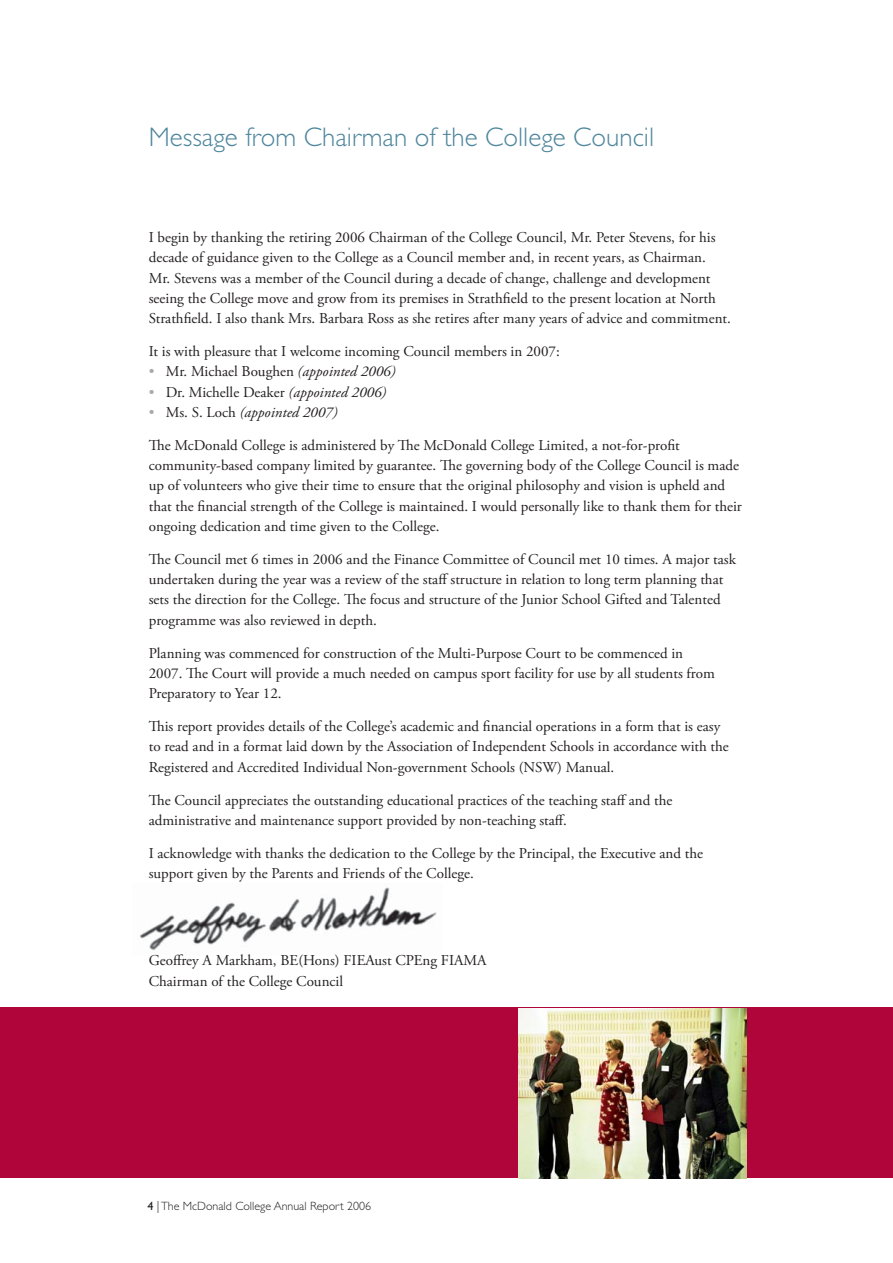
<style>
.page{position:relative;width:893px;height:1263px;background:#fff}
.page>*{position:absolute;margin:0;border:0;box-sizing:border-box;transform-origin:0 0}
.t1{font:300 27px "Gill Sans";color:#4e869d}
.t2{font:15px/20.2px "Adobe Garamond Pro";color:#231f20}
.t3{font:italic 15px "Adobe Garamond Pro";color:#231f20}
.t4{font:300 12px "Gill Sans";color:#231f20}
.s1{color:#a7a9ac}
.s2{font-style:italic}
.s3{font-style:normal;color:#a7a9ac}
.s4{font-style:normal}
.s5{font-weight:400}
</style>
<div class="page">
<div style="left:0;top:1008px;width:892px;height:170px;background:#b0053a"></div>
<img style="left:140px;top:887px;width:297px;height:64px">
<img style="left:519px;top:1008px;width:227px;height:170px">
<h1 class="t1" style="left:149px;top:128px;width:507px">Message from Chairman of the College Council</h1>
<p class="t2" style="left:149px;top:229px;width:583px">I begin by thanking the retiring 2006 Chairman of the College Council, Mr. Peter Stevens, for his decade of guidance given to the College as a Council member and, in recent years, as Chairman.<br>Mr. Stevens was a member of the Council during a decade of change, challenge and development seeing the College move and grow from its premises in Strathfield to the present location at North Strathfield. I also thank Mrs. Barbara Ross as she retires after many years of advice and commitment.</p>
<p class="t2" style="left:149px;top:343px;width:412px">It is with pleasure that I welcome incoming Council members in 2007:</p>
<p class="t2" style="left:149px;top:363px;width:248px"><span class="s1">•</span> Mr. Michael Boughen <span class="s2">(appointed 2006)</span></p>
<p class="t2" style="left:149px;top:383px;width:239px"><span class="s1">•</span> Dr. Michelle Deaker <span class="s2">(appointed 2006)</span></p>
<p class="t3" style="left:149px;top:406px;width:190px"><span class="s3">•</span> <span class="s4">Ms. S. Loch</span> (appointed 2007)</p>
<p class="t2" style="left:149px;top:436px;width:594px">The McDonald College is administered by The McDonald College Limited, a not-for-profit community-based company limited by guarantee. The governing body of the College Council is made up of volunteers who give their time to ensure that the original philosophy and vision is upheld and that the financial strength of the College is maintained. I would personally like to thank them for their ongoing dedication and time given to the College.</p>
<p class="t2" style="left:149px;top:550px;width:588px">The Council met 6 times in 2006 and the Finance Committee of Council met 10 times. A major task undertaken during the year was a review of the staff structure in relation to long term planning that sets the direction for the College. The focus and structure of the Junior School Gifted and Talented programme was also reviewed in depth.</p>
<p class="t2" style="left:149px;top:644px;width:567px">Planning was commenced for construction of the Multi-Purpose Court to be commenced in<br>2007. The Court will provide a much needed on campus sport facility for use by all students from<br>Preparatory to Year 12.</p>
<p class="t2" style="left:149px;top:718px;width:581px">This report provides details of the College’s academic and financial operations in a form that is easy to read and in a format laid down by the Association of Independent Schools in accordance with the<br>Registered and Accredited Individual Non-government Schools (NSW) Manual.</p>
<p class="t2" style="left:149px;top:791px;width:525px">The Council appreciates the outstanding educational practices of the teaching staff and the administrative and maintenance support provided by non-teaching staff.</p>
<p class="t2" style="left:149px;top:844px;width:555px">I acknowledge with thanks the dedication to the College by the Principal, the Executive and the support given by the Parents and Friends of the College.</p>
<p class="t2" style="left:149px;top:952px;width:339px">Geoffrey A Markham, BE(Hons) FIEAust CPEng FIAMA<br>Chairman of the College Council</p>
<p class="t4" style="left:147px;top:1202px;width:225px"><span class="s5">4</span> | The McDonald College Annual Report 2006</p>
</div>
